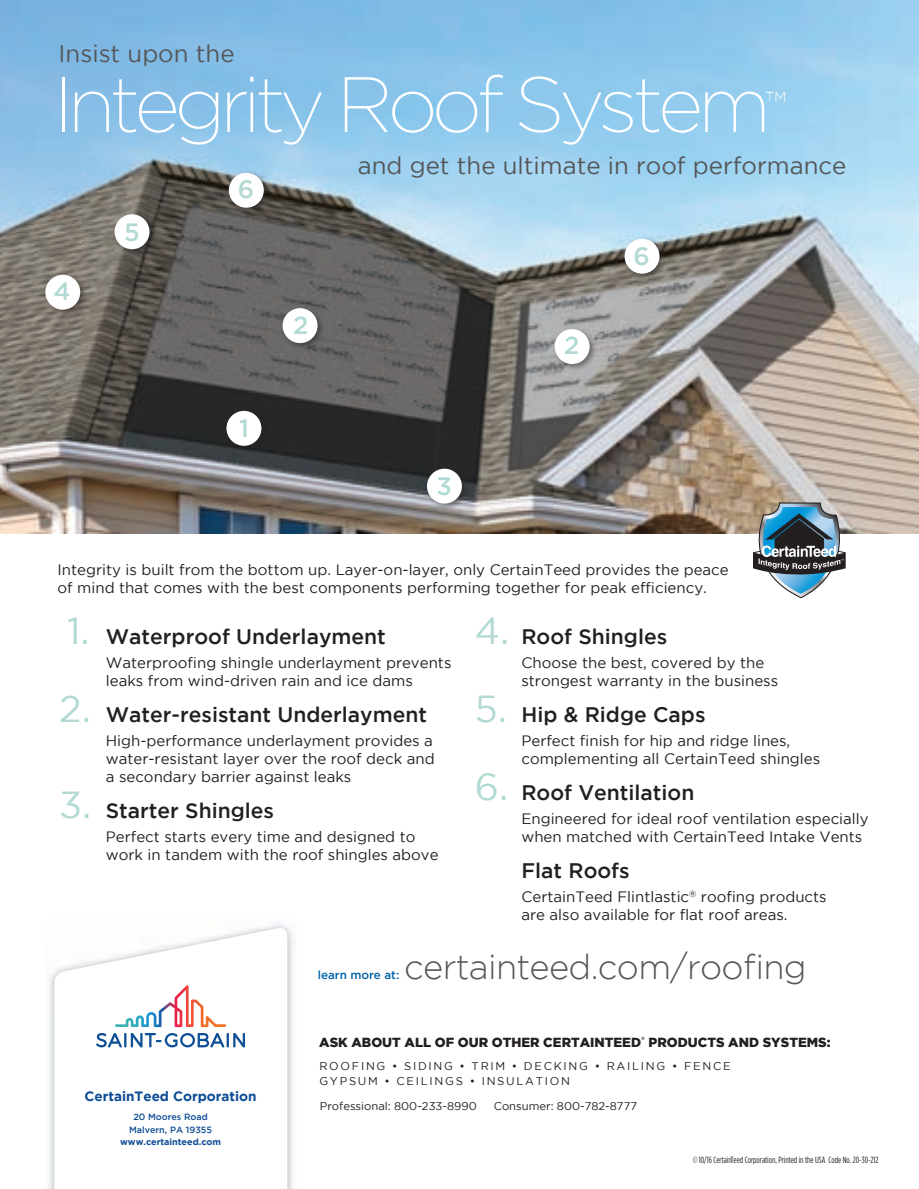
<style>
.page{position:relative;width:919px;height:1189px;background:#fff}
.page>*{position:absolute;margin:0;border:0;box-sizing:border-box;transform-origin:0 0}
.t1{font:200 78.15px "Gotham";letter-spacing:-.07em;color:#fff}
.t2{font:300 34.5px "Gotham";letter-spacing:-.02em;color:#555759}
.t3{font:200 31.5px "Gotham";color:#fff}
.t4{font:500 24.9px "Gotham";color:#b2d9d3}
.t5{font:24px "Gotham";color:#555759}
.t6{font:500 21px "Gotham";color:#231f20}
.t7{font:15px/18px "Gotham";color:#231f20}
.t8{font:700 13.5px "Gotham";color:#0f4d96}
.t9{font:900 13.2px "Gotham";color:#231f20}
.t10{font:500 11.7px "Gotham";color:#0163a7}
.t11{font:11.25px/15px "Gotham";letter-spacing:.155em;color:#231f20}
.t12{font:11.25px "Gotham";color:#231f20}
.t13{font:9px "Gotham Condensed";color:#231f20}
.t14{font:500 9px/12px "Gotham";color:#0f4d96;text-align:center}
.t15{font:700 9px "Gotham";color:#0f4d96}
.t16{font:900 4.65px "Gotham";color:#231f20}
.s1{font-weight:400;font-size:37.5px;color:#b2d9d3}
</style>
<div class="page">
<svg style="left:54px;top:925px;width:233px;height:263px"></svg>
<svg style="left:96px;top:1032px;width:128px;height:15px"></svg>
<hr style="left:226px;top:1032px;width:3px;height:15px;background:#0f4f96">
<svg style="left:233px;top:1032px;width:12px;height:15px"></svg>
<svg style="left:115px;top:984px;width:111px;height:42px"></svg>
<img style="left:0;top:0;width:918px;height:534px">
<div style="left:112px;top:212px;width:45px;height:45px;background:#231f20;opacity:.5"></div>
<div style="left:114px;top:214px;width:35px;height:35px;background:#fff;border-radius:50%"></div>
<div style="left:226px;top:170px;width:45px;height:45px;background:#231f20;opacity:.5"></div>
<div style="left:229px;top:173px;width:35px;height:35px;background:#fff;border-radius:50%"></div>
<div style="left:43px;top:272px;width:45px;height:45px;background:#231f20;opacity:.5"></div>
<div style="left:45px;top:274px;width:35px;height:35px;background:#fff;border-radius:50%"></div>
<div style="left:280px;top:306px;width:45px;height:45px;background:#231f20;opacity:.5"></div>
<div style="left:282px;top:308px;width:35px;height:35px;background:#fff;border-radius:50%"></div>
<div style="left:552px;top:327px;width:45px;height:45px;background:#231f20;opacity:.5"></div>
<div style="left:554px;top:329px;width:35px;height:35px;background:#fff;border-radius:50%"></div>
<div style="left:424px;top:466px;width:45px;height:45px;background:#231f20;opacity:.5"></div>
<div style="left:427px;top:468px;width:34px;height:35px;background:#fff;border-radius:50%"></div>
<div style="left:622px;top:236px;width:45px;height:45px;background:#231f20;opacity:.5"></div>
<div style="left:624px;top:239px;width:35px;height:34px;background:#fff;border-radius:50%"></div>
<div style="left:224px;top:408px;width:45px;height:45px;background:#231f20;opacity:.5"></div>
<div style="left:226px;top:411px;width:35px;height:34px;background:#fff;border-radius:50%"></div>
<svg style="left:742px;top:502px;width:110px;height:96px"></svg>
<h3 class="t5" style="left:59px;top:40px;width:177px">Insist upon the</h3>
<h1 class="t1" style="left:53px;top:62px;width:719px">Integrity Roof System</h1>
<h3 class="t3" style="left:765px;top:86px;width:23px">™</h3>
<h3 class="t4" style="left:54px;top:276px;width:18px">4</h3>
<h3 class="t4" style="left:124px;top:217px;width:17px">5</h3>
<h3 class="t4" style="left:237px;top:175px;width:18px">6</h3>
<h3 class="t4" style="left:239px;top:413px;width:11px">1</h3>
<h3 class="t4" style="left:293px;top:311px;width:17px">2</h3>
<h3 class="t5" style="left:357px;top:152px;width:490px">and get the ultimate in roof performance</h3>
<h3 class="t4" style="left:436px;top:472px;width:17px">3</h3>
<h3 class="t4" style="left:564px;top:331px;width:17px">2</h3>
<h3 class="t4" style="left:633px;top:242px;width:18px">6</h3>
<p class="t7" style="left:57px;top:560px;width:672px">Integrity is built from the bottom up. Layer-on-layer, only CertainTeed provides the peace of mind that comes with the best components performing together for peak efficiency.</p>
<h3 class="t6" style="left:67px;top:624px;width:320px"><span class="s1">1.</span> Waterproof Underlayment</h3>
<p class="t7" style="left:106px;top:653px;width:347px">Waterproofing shingle underlayment prevents leaks from wind-driven rain and ice dams</p>
<h3 class="t6" style="left:59px;top:702px;width:369px"><span class="s1">2.</span> Water-resistant Underlayment</h3>
<p class="t7" style="left:106px;top:731px;width:330px;text-align:justify">High-performance underlayment provides a water-resistant layer over the roof deck and a secondary barrier against leaks</p>
<h3 class="t6" style="left:59px;top:798px;width:216px"><span class="s1">3.</span> Starter Shingles</h3>
<p class="t7" style="left:106px;top:827px;width:334px">Perfect starts every time and designed to work in tandem with the roof shingles above</p>
<h3 class="t6" style="left:474px;top:624px;width:194px"><span class="s1">4.</span> Roof Shingles</h3>
<p class="t7" style="left:521px;top:653px;width:258px">Choose the best, covered by the strongest warranty in the business</p>
<h3 class="t6" style="left:474px;top:702px;width:232px"><span class="s1">5.</span> Hip &amp; Ridge Caps</h3>
<p class="t7" style="left:521px;top:731px;width:300px">Perfect finish for hip and ridge lines, complementing all CertainTeed shingles</p>
<h3 class="t6" style="left:474px;top:780px;width:221px"><span class="s1">6.</span> Roof Ventilation</h3>
<p class="t7" style="left:521px;top:809px;width:348px">Engineered for ideal roof ventilation especially when matched with CertainTeed Intake Vents</p>
<h3 class="t6" style="left:521px;top:858px;width:110px">Flat Roofs</h3>
<p class="t7" style="left:521px;top:887px;width:306px">CertainTeed Flintlastic<sup>®</sup> roofing products are also available for flat roof areas.</p>
<p class="t8" style="left:85px;top:1087px;width:173px">CertainTeed Corporation</p>
<p class="t14" style="left:129px;top:1110px;width:84px">20 Moores Road<br>Malvern, PA 19355</p>
<p class="t15" style="left:120px;top:1135px;width:102px">www.certainteed.com</p>
<h2 class="t2" style="left:404px;top:947px;width:404px">certainteed.com/roofing</h2>
<p class="t10" style="left:317px;top:967px;width:83px">learn more at:</p>
<p class="t9" style="left:319px;top:1034px;width:323px">ASK ABOUT ALL OF OUR OTHER CERTAINTEED</p>
<p class="t16" style="left:640px;top:1035px;width:5px">®</p>
<p class="t9" style="left:648px;top:1034px;width:183px">PRODUCTS AND SYSTEMS:</p>
<p class="t11" style="left:319px;top:1057px;width:412px">ROOFING • SIDING • TRIM • DECKING • RAILING • FENCE<br>GYPSUM • CEILINGS • INSULATION</p>
<p class="t12" style="left:320px;top:1099px;width:158px">Professional: 800-233-8990</p>
<p class="t12" style="left:493px;top:1099px;width:145px">Consumer: 800-782-8777</p>
<p class="t13" style="left:692px;top:1154px;width:187px">© 10/16 CertainTeed Corporation, Printed in the USA Code No. 20-30-212</p>
</div>
